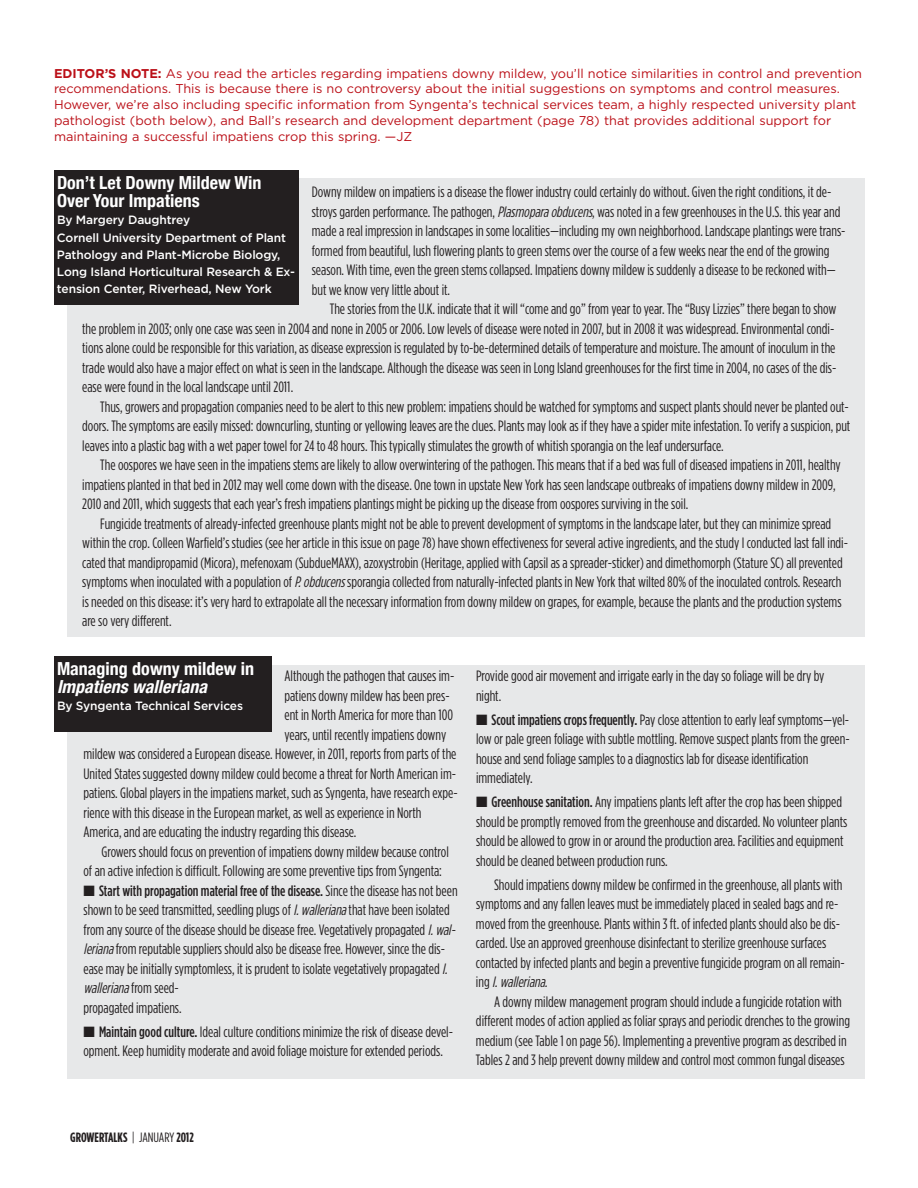
<style>
.page{position:relative;width:918px;height:1188px;background:#fff}
.page>*{position:absolute;margin:0;border:0;box-sizing:border-box;transform-origin:0 0}
.t1{font:700 condensed 18px/18px "Helvetica Neue";color:#fff}
.t2{font:italic 700 condensed 18px "Helvetica Neue";color:#fff}
.t3{font:15px/19.5px "Gotham Condensed";color:#231f20}
.t4{font:700 13.5px "Gotham Condensed";color:#231f20}
.t5{font:12.75px/15.8px "Gotham";color:#bb1018}
.t6{font:500 12px/17.2px "Gotham";letter-spacing:-.01em;color:#fff}
.s1{font-weight:700}
.s2{font-style:italic}
.s3{font-weight:500}
.s4{font-weight:400}
</style>
<div class="page">
<div style="left:68px;top:179px;width:797px;height:458px;background:#e7e8e9"></div>
<div style="left:68px;top:665px;width:797px;height:413px;background:#e7e8e9"></div>
<div style="left:54px;top:170px;width:244px;height:135px;background:#231f20"></div>
<div style="left:54px;top:656px;width:217px;height:76px;background:#231f20"></div>
<p class="t5" style="left:54px;top:66px;width:810px"><span class="s1">EDITOR’S NOTE:</span> As you read the articles regarding impatiens downy mildew, you’ll notice similarities in control and prevention recommendations. This is because there is no controversy about the initial suggestions on symptoms and control measures.<br>However, we’re also including specific information from Syngenta’s technical services team, a highly respected university plant pathologist (both below), and Ball’s research and development department (page 78) that provides additional support for maintaining a successful impatiens crop this spring. —JZ</p>
<p class="t1" style="left:57px;top:173px;width:206px">Don’t Let Downy Mildew Win<br>Over Your Impatiens</p>
<p class="t6" style="left:57px;top:212px;width:240px">By Margery Daughtrey<br>Cornell University Department of Plant Pathology and Plant-Microbe Biology, Long Island Horticultural Research &amp; Ex&shy;tension Center, Riverhead, New York</p>
<p class="t3" style="left:312px;top:183px;width:535px">Downy mildew on impatiens is a disease the flower industry could certainly do without. Given the right conditions, it de&shy;stroys garden performance. The pathogen, <span class="s2">Plasmoparaobducens</span>, was noted in a few greenhouses in the U.S. this year and made a real impression in landscapes in some localities—including my own neighborhood. Landscape plantings were trans&shy;formed from beautiful, lush flowering plants to green stems over the course of a few weeks near the end of the growing season. With time, even the green stems collapsed. Impatiens downy mildew is suddenly a disease to be reckoned with— but we know very little about it.</p>
<p class="t3" style="left:82px;top:300px;width:756px;text-indent:248px">The stories from the U.K. indicate that it will “come and go” from year to year. The “Busy Lizzies” there began to show the problem in 2003; only one case was seen in 2004 and none in 2005 or 2006. Low levels of disease were noted in 2007, but in 2008 it was widespread. Environmental condi&shy;tions alone could be responsible for this variation, as disease expression is regulated by to-be-determined details of temperature and moisture. The amount of inoculum in the trade would also have a major effect on what is seen in the landscape. Although the disease was seen in Long Island greenhouses for the first time in 2004, no cases of the dis&shy;ease were found in the local landscape until 2011.</p>
<p class="t3" style="left:82px;top:397px;width:770px;text-align:justify;text-indent:18px">Thus, growers and propagation companies need to be alert to this new problem: impatiens should be watched for symptoms and suspect plants should never be planted out&shy;doors. The symptoms are easily missed: downcurling, stunting or yellowing leaves are the clues. Plants may look as if they have a spider mite infestation. To verify a suspicion, put leaves into a plastic bag with a wet paper towel for 24 to 48 hours. This typically stimulates the growth of whitish sporangia on the leaf undersurface.</p>
<p class="t3" style="left:82px;top:456px;width:760px;text-indent:18px">The oospores we have seen in the impatiens stems are likely to allow overwintering of the pathogen. This means that if a bed was full of diseased impatiens in 2011, healthy impatiens planted in that bed in 2012 may well come down with the disease. One town in upstate New York has seen landscape outbreaks of impatiens downy mildew in 2009,<br>2010 and 2011, which suggests that each year’s fresh impatiens plantings might be picking up the disease from oospores surviving in the soil.</p>
<p class="t3" style="left:82px;top:514px;width:767px;text-indent:18px">Fungicide treatments of already-infected greenhouse plants might not be able to prevent development of symptoms in the landscape later, but they can minimize spread within the crop. Colleen Warfield’s studies (see her article in this issue on page 78) have shown effectiveness for several active ingredients, and the study I conducted last fall indi&shy;cated that mandipropamid (Micora), mefenoxam (SubdueMAXX), azoxystrobin (Heritage, applied with Capsil as a spreader-sticker) and dimethomorph (Stature SC) all prevented symptoms when inoculated with a population of <span class="s2">P.obducens</span>sporangia collected from naturally-infected plants in New York that wilted 80% of the inoculated controls. Research is needed on this disease: it’s very hard to extrapolate all the necessary information from downy mildew on grapes, for example, because the plants and the production systems are so very different.</p>
<p class="t1" style="left:57px;top:659px;width:199px">Managing downy mildew in</p>
<p class="t2" style="left:57px;top:676px;width:155px">Impatiens walleriana</p>
<p class="t6" style="left:57px;top:698px;width:188px">By Syngenta Technical Services</p>
<p class="t3" style="left:285px;top:667px;width:171px">Although the pathogen that causes im-</p>
<p class="t3" style="left:285px;top:687px;width:167px">patiens downy mildew has been pres-</p>
<p class="t3" style="left:285px;top:706px;width:170px">ent in North America for more than 100</p>
<p class="t3" style="left:285px;top:726px;width:163px">years, until recently impatiens downy</p>
<p class="t3" style="left:83px;top:745px;width:375px">mildew was considered a European disease. However, in 2011, reports from parts of the</p>
<p class="t3" style="left:83px;top:765px;width:374px">United States suggested downy mildew could become a threat for North American im-</p>
<p class="t3" style="left:83px;top:784px;width:376px">patiens. Global players in the impatiens market, such as Syngenta, have research expe-</p>
<p class="t3" style="left:83px;top:804px;width:340px">rience with this disease in the European market, as well as experience in North</p>
<p class="t3" style="left:83px;top:823px;width:274px">America, and are educating the industry regarding this disease.</p>
<p class="t3" style="left:102px;top:843px;width:349px">Growers should focus on prevention of impatiens downy mildew because control</p>
<p class="t3" style="left:84px;top:862px;width:360px">of an active infection is difficult. Following are some preventive tips from Syngenta:</p>
<p class="t3" style="left:83px;top:882px;width:376px">■ <span class="s3">Start with propagation material free of the disease.</span> Since the disease has not been shown to be seed transmitted, seedling plugs of <span class="s2">I.walleriana</span>that have been isolated from any source of the disease should be disease free. Vegetatively propagated <span class="s2">I.wal&shy;leriana</span>from reputable suppliers should also be disease free. However, since the dis&shy;ease may be initially symptomless, it is prudent to isolate vegetatively propagated <span class="s2">I. walleriana</span>from seed-<br>propagated impatiens.</p>
<p class="t3" style="left:83px;top:1023px;width:371px">■ <span class="s3">Maintain good culture.</span> Ideal culture conditions minimize the risk of disease devel&shy;opment. Keep humidity moderate and avoid foliage moisture for extended periods.</p>
<p class="t3" style="left:476px;top:667px;width:350px">Provide good air movement and irrigate early in the day so foliage will be dry by night.</p>
<p class="t3" style="left:476px;top:711px;width:375px">■ <span class="s3">Scout impatiens crops frequently.</span> Pay close attention to early leaf symptoms—yel&shy;low or pale green foliage with subtle mottling. Remove suspect plants from the green&shy;house and send foliage samples to a diagnostics lab for disease identification immediately.</p>
<p class="t3" style="left:476px;top:793px;width:373px">■ <span class="s3">Greenhouse sanitation.</span> Any impatiens plants left after the crop has been shipped should be promptly removed from the greenhouse and discarded. No volunteer plants should be allowed to grow in or around the production area. Facilities and equipment should be cleaned between production runs.</p>
<p class="t3" style="left:476px;top:876px;width:370px;text-indent:18px">Should impatiens downy mildew be confirmed in the greenhouse, all plants with symptoms and any fallen leaves must be immediately placed in sealed bags and re&shy;moved from the greenhouse. Plants within 3 ft. of infected plants should also be dis&shy;carded. Use an approved greenhouse disinfectant to sterilize greenhouse surfaces contacted by infected plants and begin a preventive fungicide program on all remain&shy;i n g <span class="s2">I. walleriana.</span></p>
<p class="t3" style="left:476px;top:993px;width:376px;text-indent:18px">A downy mildew management program should include a fungicide rotation with different modes of action applied as foliar sprays and periodic drenches to the growing medium (see Table 1 on page 56). Implementing a preventive program as described in Tables 2 and 3 help prevent downy mildew and control most common fungal diseases</p>
<p class="t4" style="left:70px;top:1132px;width:125px">GROWERTALKS <span class="s4">| JANUARY</span> 2012</p>
</div>
